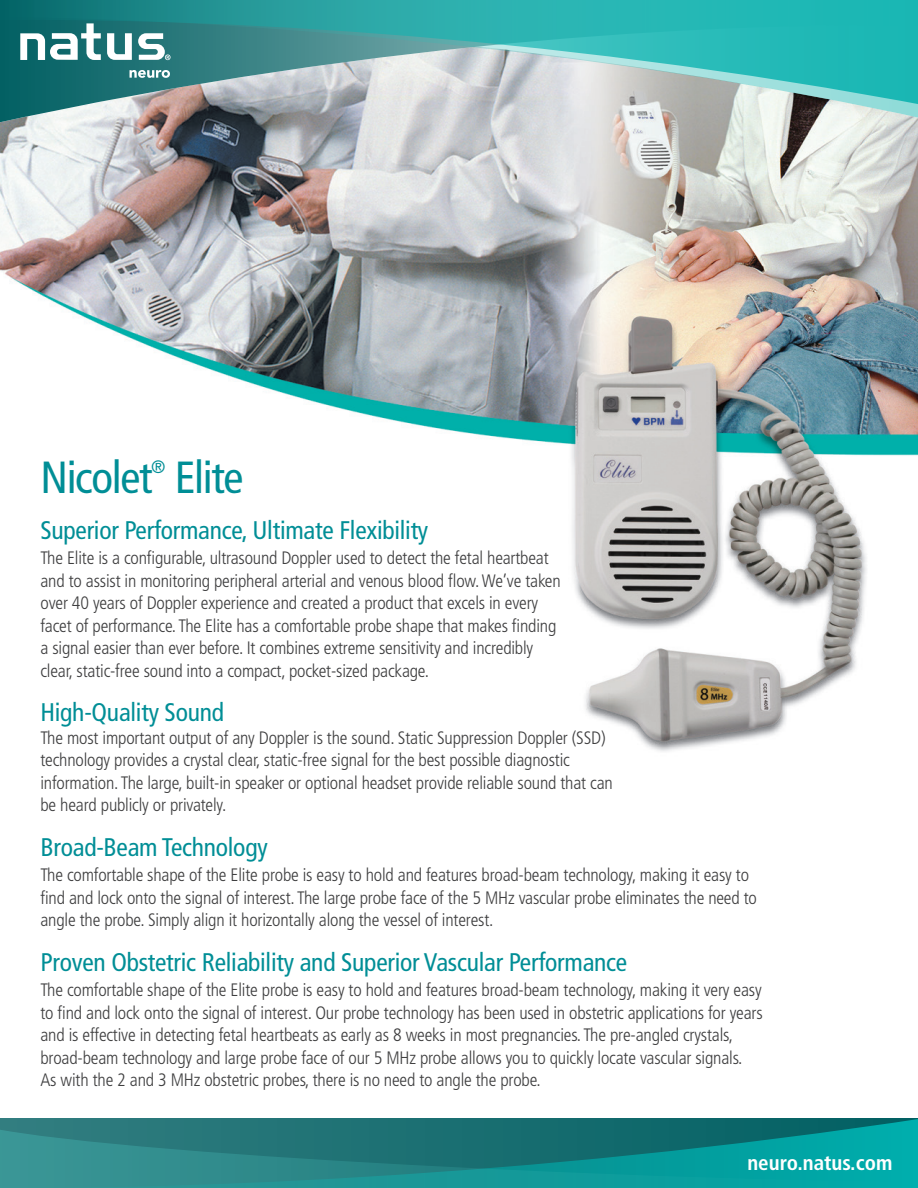
<style>
.page{position:relative;width:918px;height:1188px;background:#fff}
.page>*{position:absolute;margin:0;border:0;box-sizing:border-box;transform-origin:0 0}
.t1{font:condensed 45px "Frutiger LT Std";letter-spacing:-.03em;color:#008e96}
.t2{font:condensed 25.5px "Frutiger LT Std";letter-spacing:-.01em;color:#008e96}
.t3{font:700 condensed 21px "Frutiger LT Std";color:#fff}
.t4{font:300 condensed 18px/22.5px "Frutiger LT Std";letter-spacing:-.01em;color:#3e3e3f}
.t5{font:condensed 18px "Frutiger LT Std";color:#008e96}
</style>
<div class="page">
<img style="left:0;top:125px;width:918px;height:627px">
<svg style="left:0;top:1118px;width:918px;height:9px;background:#197073"></svg>
<svg style="left:0;top:1127px;width:918px;height:61px;background:#1a898a"></svg>
<svg style="left:0;top:121px;width:918px;height:4px;background:#b7b7b7"></svg>
<svg style="left:0;top:0;width:918px;height:121px;background:#64aeae"></svg>
<svg style="left:107px;top:33px;width:25px;height:27px"></svg>
<svg style="left:20px;top:23px;width:81px;height:37px"></svg>
<svg style="left:138px;top:33px;width:33px;height:27px"></svg>
<svg style="left:130px;top:70px;width:40px;height:8px"></svg>
<h1 class="t1" style="left:40px;top:451px;width:113px">Nicolet</h1>
<p class="t5" style="left:151px;top:456px;width:16px">®</p>
<h1 class="t1" style="left:175px;top:451px;width:70px">Elite</h1>
<h2 class="t2" style="left:40px;top:515px;width:389px">Superior Performance, Ultimate Flexibility</h2>
<p class="t4" style="left:40px;top:547px;width:522px">The Elite is a configurable, ultrasound Doppler used to detect the fetal heartbeat and to assist in monitoring peripheral arterial and venous blood flow. We’ve taken over 40 years of Doppler experience and created a product that excels in every facet of performance. The Elite has a comfortable probe shape that makes finding a signal easier than ever before. It combines extreme sensitivity and incredibly clear, static-free sound into a compact, pocket-sized package.</p>
<h2 class="t2" style="left:40px;top:698px;width:185px">High-Quality Sound</h2>
<p class="t4" style="left:40px;top:727px;width:574px">The most important output of any Doppler is the sound. Static Suppression Doppler (SSD) technology provides a crystal clear, static-free signal for the best possible diagnostic information. The large, built-in speaker or optional headset provide reliable sound that can be heard publicly or privately.</p>
<h2 class="t2" style="left:40px;top:832px;width:229px">Broad-Beam Technology</h2>
<p class="t4" style="left:40px;top:864px;width:718px">The comfortable shape of the Elite probe is easy to hold and features broad-beam technology, making it easy to find and lock onto the signal of interest. The large probe face of the 5 MHz vascular probe eliminates the need to angle the probe. Simply align it horizontally along the vessel of interest.</p>
<h2 class="t2" style="left:40px;top:947px;width:588px">Proven Obstetric Reliability and Superior Vascular Performance</h2>
<p class="t4" style="left:40px;top:979px;width:724px">The comfortable shape of the Elite probe is easy to hold and features broad-beam technology, making it very easy to find and lock onto the signal of interest. Our probe technology has been used in obstetric applications for years and is effective in detecting fetal heartbeats as early as 8 weeks in most pregnancies. The pre-angled crystals, broad-beam technology and large probe face of our 5 MHz probe allows you to quickly locate vascular signals.<br>As with the 2 and 3 MHz obstetric probes, there is no need to angle the probe.</p>
<p class="t3" style="left:747px;top:1150px;width:146px">neuro.natus.com</p>
</div>
